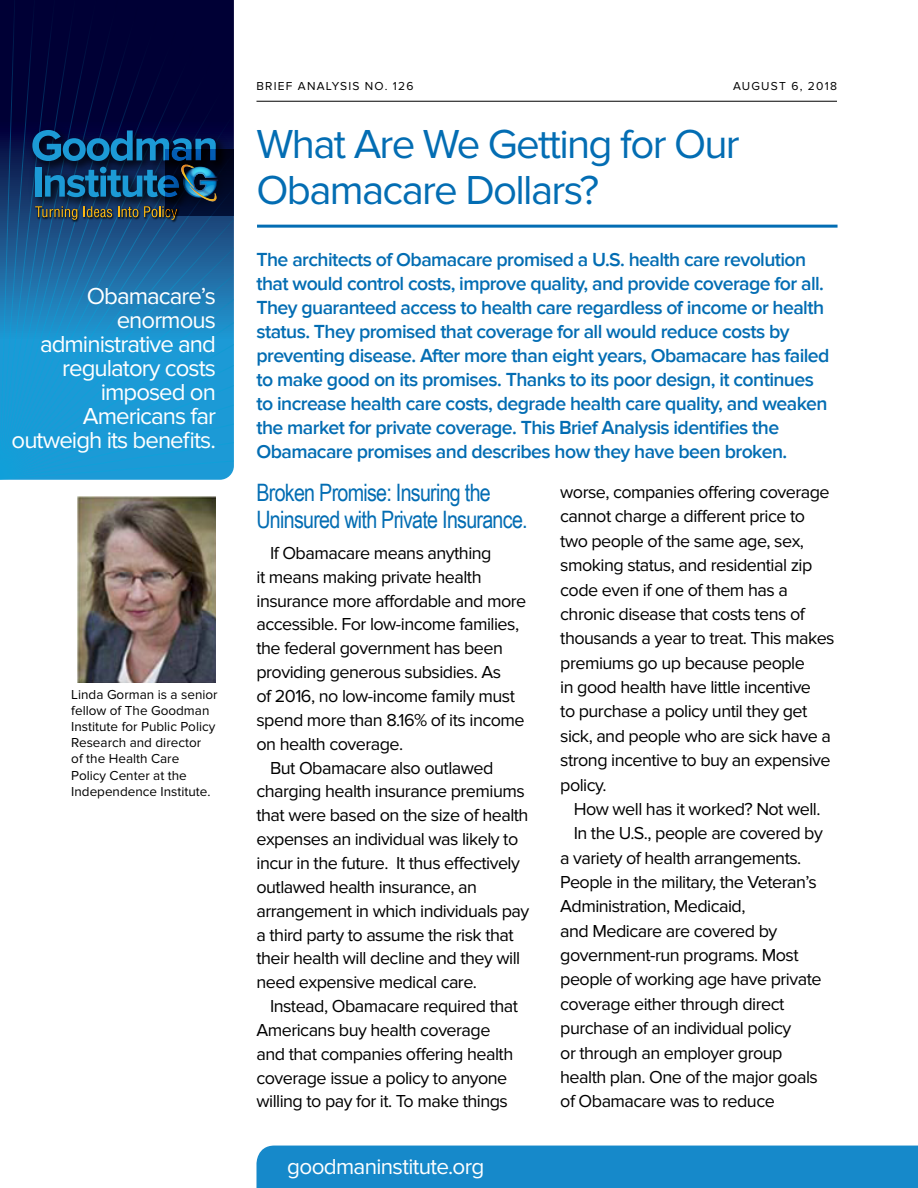
<style>
.page{position:relative;width:918px;height:1188px;background:#fff}
.page>*{position:absolute;margin:0;border:0;box-sizing:border-box;transform-origin:0 0}
.t1{font:42px/46.5px "Proxima Nova";letter-spacing:-.04em;color:#036db3}
.t2{font:24px/24px "Proxima Nova";letter-spacing:-.04em;color:#fff;text-align:right}
.t3{font:24px/27px "Arial Narrow";letter-spacing:-.03em;color:#036db3}
.t4{font:22.5px "Proxima Nova";letter-spacing:-.03em;color:#fff}
.t5{font:600 19.5px/24px "Proxima Nova";letter-spacing:-.03em;color:#036db3}
.t6{font:18px/24.3px "Proxima Nova";letter-spacing:-.03em;color:#000}
.t7{font:13.5px/16.2px "Proxima Nova";color:#000}
.t8{font:12px "Proxima Nova";letter-spacing:.1em;color:#000}
</style>
<div class="page">
<svg style="left:0;top:0;width:234px;height:480px;background:#135489"></svg>
<hr style="left:256px;top:101px;width:581px;height:1px;background:#000">
<hr style="left:257px;top:225px;width:581px;height:3px;background:#036db3">
<div style="left:256px;top:1146px;width:662px;height:42px;background:#1689ca"></div>
<img style="left:78px;top:497px;width:138px;height:186px">
<h2 class="t2" style="left:12px;top:284px;width:206px">Obamacare’s enormous administrative and regulatory costs imposed on<br>Americans far outweigh its benefits.</h2>
<p class="t7" style="left:71px;top:686px;width:148px">Linda Gorman is a senior fellow of The Goodman<br>Institute for Public Policy<br>Research and director<br>of the Health Care<br>Policy Center at the<br>Independence Institute.</p>
<p class="t8" style="left:256px;top:80px;width:159px">BRIEF ANALYSIS NO. 126</p>
<p class="t8" style="left:733px;top:80px;width:105px">AUGUST 6, 2018</p>
<h1 class="t1" style="left:256px;top:121px;width:485px">What Are We Getting for Our<br>Obamacare Dollars?</h1>
<p class="t5" style="left:256px;top:248px;width:575px">The architects of Obamacare promised a U.S. health care revolution that would control costs, improve quality, and provide coverage for all.<br>They guaranteed access to health care regardless of income or health status. They promised that coverage for all would reduce costs by preventing disease. After more than eight years, Obamacare has failed to make good on its promises. Thanks to its poor design, it continues to increase health care costs, degrade health care quality, and weaken the market for private coverage. This Brief Analysis identifies the Obamacare promises and describes how they have been broken.</p>
<h2 class="t3" style="left:256px;top:478px;width:273px">Broken Promise: Insuring the<br>Uninsured with Private Insurance.</h2>
<p class="t6" style="left:270px;top:541px;width:223px">If Obamacare means anything</p>
<p class="t6" style="left:256px;top:565px;width:227px">it means making private health</p>
<p class="t6" style="left:256px;top:589px;width:271px">insurance more affordable and more</p>
<p class="t6" style="left:256px;top:613px;width:264px">accessible. For low-income families,</p>
<p class="t6" style="left:256px;top:636px;width:248px">the federal government has been</p>
<p class="t6" style="left:256px;top:660px;width:246px">providing generous subsidies. As</p>
<p class="t6" style="left:256px;top:684px;width:260px">of 2016, no low-income family must</p>
<p class="t6" style="left:256px;top:708px;width:270px">spend more than 8.16% of its income</p>
<p class="t6" style="left:256px;top:732px;width:148px">on health coverage.</p>
<p class="t6" style="left:270px;top:756px;width:225px">But Obamacare also outlawed</p>
<p class="t6" style="left:256px;top:780px;width:270px">charging health insurance premiums</p>
<p class="t6" style="left:256px;top:803px;width:274px">that were based on the size of health</p>
<p class="t6" style="left:256px;top:827px;width:263px">expenses an individual was likely to</p>
<p class="t6" style="left:256px;top:851px;width:265px">incur in the future. It thus effectively</p>
<p class="t6" style="left:256px;top:875px;width:222px">outlawed health insurance, an</p>
<p class="t6" style="left:256px;top:899px;width:274px">arrangement in which individuals pay</p>
<p class="t6" style="left:256px;top:923px;width:259px">a third party to assume the risk that</p>
<p class="t6" style="left:256px;top:946px;width:265px">their health will decline and they will</p>
<p class="t6" style="left:256px;top:970px;width:222px">need expensive medical care.</p>
<p class="t6" style="left:270px;top:994px;width:250px">Instead, Obamacare required that</p>
<p class="t6" style="left:256px;top:1018px;width:235px">Americans buy health coverage</p>
<p class="t6" style="left:256px;top:1042px;width:258px">and that companies offering health</p>
<p class="t6" style="left:256px;top:1066px;width:252px">coverage issue a policy to anyone</p>
<p class="t6" style="left:256px;top:1090px;width:253px">willing to pay for it. To make things</p>
<p class="t6" style="left:560px;top:480px;width:276px">worse, companies offering coverage cannot charge a different price to two people of the same age, sex, smoking status, and residential zip code even if one of them has a chronic disease that costs tens of thousands a year to treat. This makes premiums go up because people<br>in good health have little incentive<br>to purchase a policy until they get sick, and people who are sick have a strong incentive to buy an expensive policy.</p>
<p class="t6" style="left:574px;top:797px;width:248px">How well has it worked? Not well.</p>
<p class="t6" style="left:574px;top:821px;width:251px">In the U.S., people are covered by</p>
<p class="t6" style="left:560px;top:846px;width:243px">a variety of health arrangements.</p>
<p class="t6" style="left:560px;top:870px;width:258px">People in the military, the Veteran’s</p>
<p class="t6" style="left:560px;top:895px;width:187px">Administration, Medicaid,</p>
<p class="t6" style="left:560px;top:919px;width:219px">and Medicare are covered by</p>
<p class="t6" style="left:560px;top:943px;width:240px">government-run programs. Most</p>
<p class="t6" style="left:560px;top:968px;width:263px">people of working age have private</p>
<p class="t6" style="left:560px;top:992px;width:226px">coverage either through direct</p>
<p class="t6" style="left:560px;top:1016px;width:233px">purchase of an individual policy</p>
<p class="t6" style="left:560px;top:1041px;width:224px">or through an employer group</p>
<p class="t6" style="left:560px;top:1065px;width:259px">health plan. One of the major goals</p>
<p class="t6" style="left:560px;top:1089px;width:216px">of Obamacare was to reduce</p>
<p class="t4" style="left:287px;top:1153px;width:199px">goodmaninstitute.org</p>
</div>
